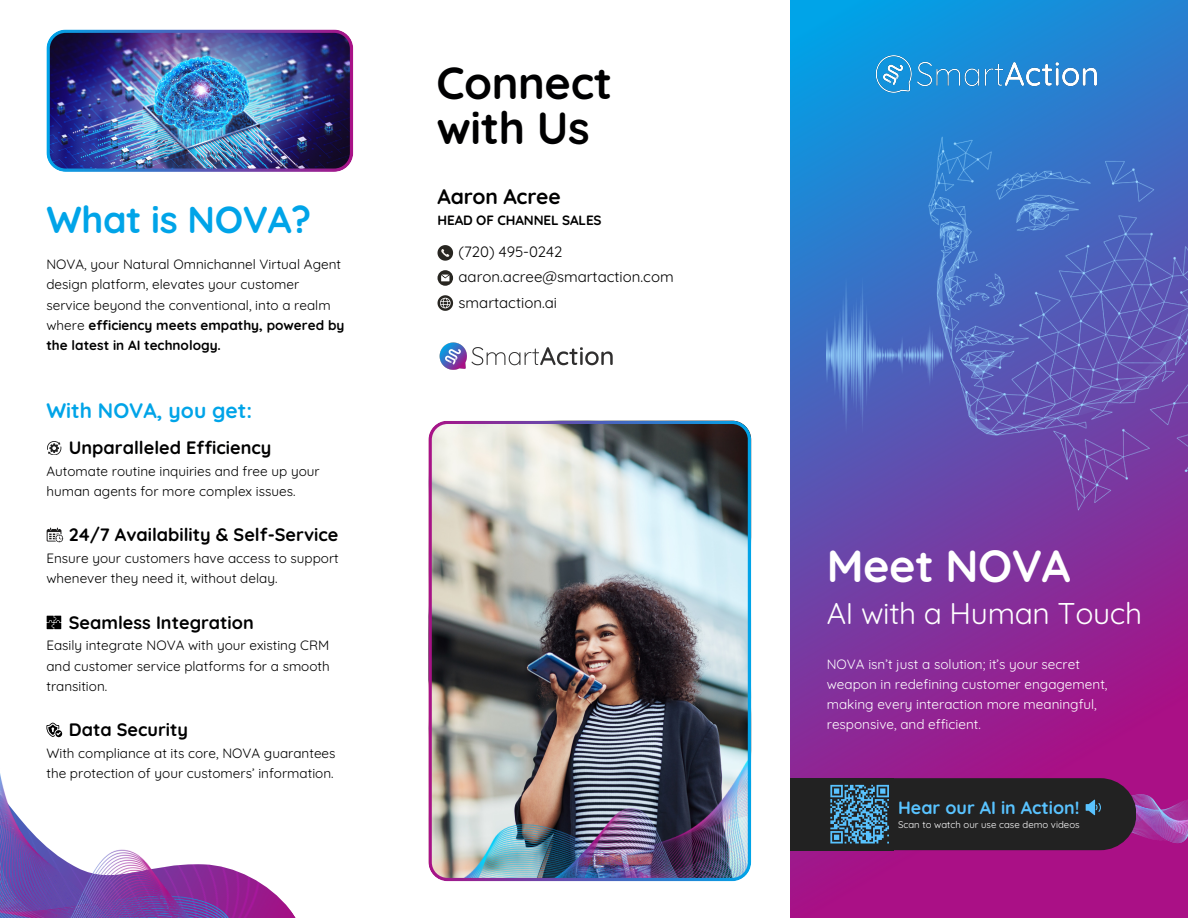
<style>
.page{position:relative;width:1188px;height:918px;background:#fff}
.page>*{position:absolute;margin:0;border:0;box-sizing:border-box;transform-origin:0 0}
.t1{font:700 45px/45px "Quicksand";letter-spacing:-.01em;color:#000001}
.t2{font:700 45px "Quicksand";letter-spacing:-.01em;color:#fff}
.t3{font:700 37.5px "Quicksand";letter-spacing:-.01em;color:#00a4e8}
.t4{font:30px "Quicksand";letter-spacing:-.01em;color:#fff}
.t5{font:700 21px "Quicksand";color:#00a4e8}
.t6{font:700 21px "Quicksand";letter-spacing:-.01em;color:#000001}
.t7{font:700 18px "Quicksand";color:#000001}
.t8{font:700 17.85px "Quicksand";color:#59c3ff}
.t9{font:15px "Quicksand";color:#000001}
.t10{font:13.5px/20.2px "Quicksand";color:#000001}
.t11{font:13.5px/20.2px "Quicksand";color:#fff}
.t12{font:700 13.5px "Quicksand";letter-spacing:-.01em;color:#000001}
.t13{font:9.6px "Quicksand";color:#fff}
.s1{font-weight:700}
</style>
<div class="page">
<img style="left:791px;top:0;width:397px;height:918px">
<img style="left:1035px;top:772px;width:153px;height:75px">
<img style="left:827px;top:46px;width:361px;height:498px">
<img style="left:873px;top:55px;width:226px;height:38px">
<div style="left:790px;top:778px;width:346px;height:72px;background:#222;border-radius:36px"></div>
<svg style="left:1086px;top:800px;width:15px;height:15px"></svg>
<svg style="left:790px;top:778px;width:99px;height:72px"></svg>
<img style="left:439px;top:342px;width:174px;height:28px">
<svg style="left:438px;top:245px;width:15px;height:16px"></svg>
<svg style="left:438px;top:270px;width:15px;height:16px"></svg>
<svg style="left:438px;top:295px;width:15px;height:16px"></svg>
<img style="left:46px;top:30px;width:307px;height:142px">
<img style="left:260px;top:883px;width:36px;height:35px">
<img style="left:0;top:722px;width:260px;height:196px">
<svg style="left:47px;top:441px;width:14px;height:14px"></svg>
<svg style="left:47px;top:528px;width:17px;height:14px"></svg>
<svg style="left:47px;top:616px;width:14px;height:13px"></svg>
<img style="left:428px;top:421px;width:323px;height:460px">
<h4 class="t3" style="left:46px;top:196px;width:266px">What is NOVA?</h4>
<h6 class="t10" style="left:46px;top:254px;width:299px">NOVA, your Natural Omnichannel Virtual Agent design platform, elevates your customer service beyond the conventional, into a realm where <span class="s1">efficiency meets empathy, powered by the latest in AI technology.</span></h6>
<p class="t5" style="left:46px;top:397px;width:207px">With NOVA, you get:</p>
<p class="t7" style="left:69px;top:436px;width:204px">Unparalleled Efficiency</p>
<p class="t10" style="left:46px;top:461px;width:275px">Automate routine inquiries and free up your human agents for more complex issues.</p>
<p class="t7" style="left:69px;top:523px;width:271px">24/7 Availability &amp; Self-Service</p>
<p class="t10" style="left:46px;top:548px;width:294px">Ensure your customers have access to support whenever they need it, without delay.</p>
<p class="t7" style="left:69px;top:611px;width:186px">Seamless Integration</p>
<p class="t10" style="left:46px;top:635px;width:285px;text-align:justify">Easily integrate NOVA with your existing CRM and customer service platforms for a smooth transition.</p>
<p class="t7" style="left:69px;top:718px;width:121px">Data Security</p>
<p class="t10" style="left:46px;top:742px;width:291px">With compliance at its core, NOVA guarantees the protection of your customers’ information.</p>
<p class="t1" style="left:436px;top:59px;width:177px">Connect with Us</p>
<p class="t6" style="left:438px;top:183px;width:125px">Aaron Acree</p>
<p class="t12" style="left:438px;top:211px;width:166px">HEAD OF CHANNEL SALES</p>
<h5 class="t9" style="left:459px;top:242px;width:105px">(720) 495-0242</h5>
<p class="t9" style="left:459px;top:267px;width:217px">aaron.acree@smartaction.com</p>
<p class="t9" style="left:459px;top:293px;width:100px">smartaction.ai</p>
<p class="t2" style="left:827px;top:537px;width:245px">Meet NOVA</p>
<p class="t4" style="left:827px;top:594px;width:317px">AI with a Human Touch</p>
<h1 class="t11" style="left:827px;top:654px;width:282px">NOVA isn’t just a solution; it’s your secret weapon in redefining customer engagement, making every interaction more meaningful, responsive, and efficient.</h1>
<p class="t8" style="left:898px;top:796px;width:183px">Hear our AI in Action!</p>
<h5 class="t13" style="left:898px;top:818px;width:183px">Scan to watch our use case demo videos</h5>
</div>
